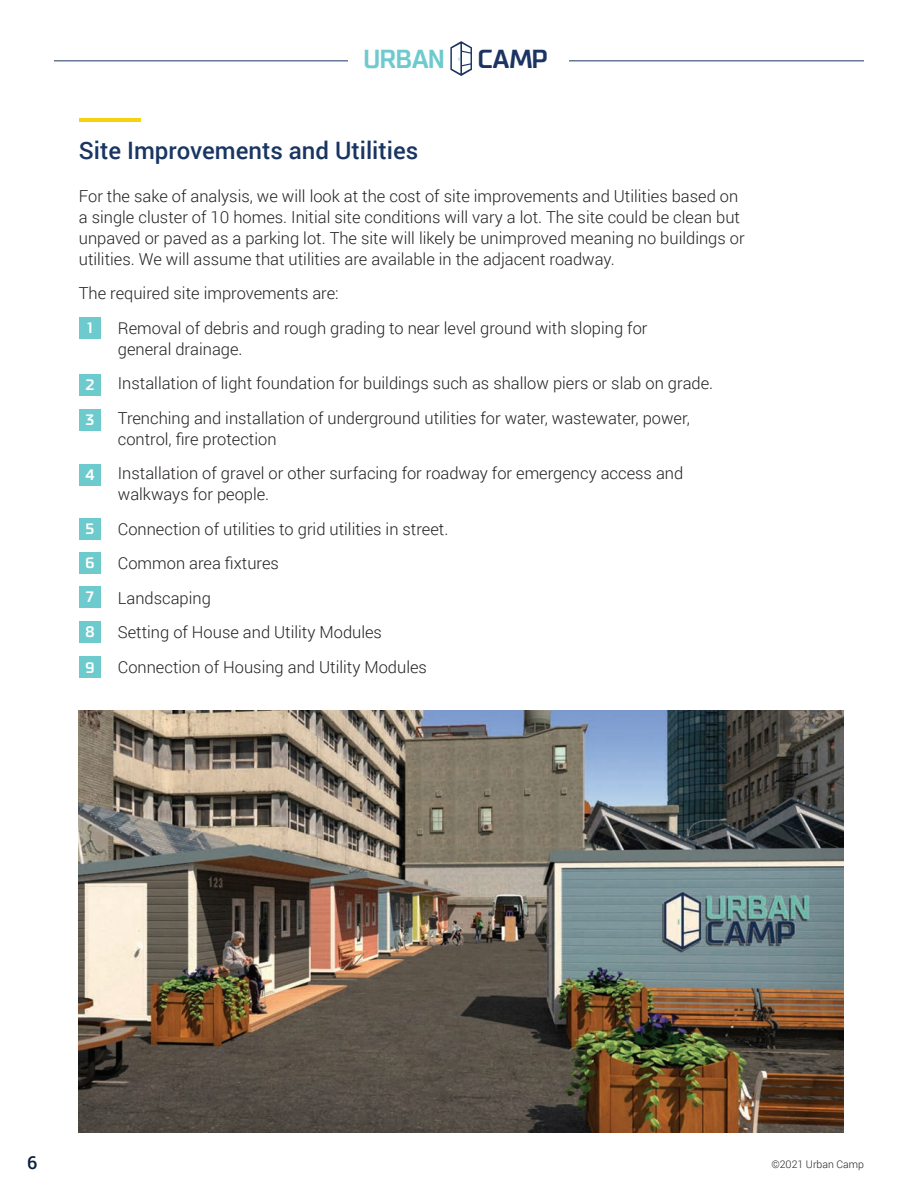
<style>
.page{position:relative;width:918px;height:1188px;background:#fff}
.page>*{position:absolute;margin:0;border:0;box-sizing:border-box;transform-origin:0 0}
.t1{font:700 26.1px "TT Supermolot";letter-spacing:-.02em;color:#6ecacd}
.t2{font:500 24px "Roboto";color:#193563}
.t3{font:500 18px "Roboto";color:#0a203d}
.t4{font:300 16.5px/21px "Roboto";color:#231f20}
.t5{font:700 15.15px "TT Supermolot";color:#fff}
.t6{font:300 10.5px "Roboto";color:#231f20}
.s1{color:#1b3463}
</style>
<div class="page">
<hr style="left:54px;top:61px;width:810px;height:1px;background:#193563">
<div style="left:349px;top:38px;width:220px;height:48px;background:#fff"></div>
<svg style="left:450px;top:41px;width:22px;height:35px"></svg>
<div style="left:79px;top:317px;width:22px;height:22px;background:#6dcacd"></div>
<div style="left:79px;top:374px;width:22px;height:21px;background:#6dcacd"></div>
<div style="left:79px;top:409px;width:22px;height:22px;background:#6dcacd"></div>
<div style="left:79px;top:464px;width:22px;height:21px;background:#6dcacd"></div>
<div style="left:79px;top:518px;width:22px;height:22px;background:#6dcacd"></div>
<div style="left:79px;top:552px;width:22px;height:22px;background:#6dcacd"></div>
<div style="left:79px;top:586px;width:22px;height:22px;background:#6dcacd"></div>
<div style="left:79px;top:621px;width:22px;height:22px;background:#6dcacd"></div>
<div style="left:79px;top:657px;width:22px;height:21px;background:#6dcacd"></div>
<img style="left:79px;top:711px;width:764px;height:422px">
<hr style="left:79px;top:118px;width:61px;height:4px;background:#f8d20c">
<h1 class="t1" style="left:363px;top:42px;width:186px">URBAN <span class="s1">CAMP</span></h1>
<h2 class="t2" style="left:79px;top:134px;width:341px">Site Improvements and Utilities</h2>
<p class="t4" style="left:79px;top:185px;width:667px">For the sake of analysis, we will look at the cost of site improvements and Utilities based on a single cluster of 10 homes. Initial site conditions will vary a lot. The site could be clean but unpaved or paved as a parking lot. The site will likely be unimproved meaning no buildings or utilities. We will assume that utilities are available in the adjacent roadway.</p>
<p class="t4" style="left:79px;top:283px;width:261px">The required site improvements are:</p>
<p class="t4" style="left:118px;top:317px;width:531px;text-indent:-39px">1. Removal of debris and rough grading to near level ground with sloping for general drainage.</p>
<p class="t4" style="left:79px;top:373px;width:636px">2. Installation of light foundation for buildings such as shallow piers or slab on grade.</p>
<p class="t4" style="left:118px;top:407px;width:574px;text-indent:-39px">3. Trenching and installation of underground utilities for water, wastewater, power, control, fire protection</p>
<p class="t4" style="left:118px;top:463px;width:567px;text-indent:-39px">4. Installation of gravel or other surfacing for roadway for emergency access and walkways for people.</p>
<p class="t4" style="left:79px;top:518px;width:371px">5. Connection of utilities to grid utilities in street.</p>
<p class="t4" style="left:79px;top:553px;width:202px">6. Common area fixtures</p>
<p class="t4" style="left:79px;top:587px;width:134px">7. Landscaping</p>
<p class="t4" style="left:79px;top:622px;width:305px">8. Setting of House and Utility Modules</p>
<p class="t4" style="left:79px;top:656px;width:350px">9. Connection of Housing and Utility Modules</p>
<p class="t5" style="left:87px;top:319px;width:7px">1</p>
<p class="t5" style="left:86px;top:375px;width:10px">2</p>
<p class="t5" style="left:86px;top:411px;width:10px">3</p>
<p class="t5" style="left:85px;top:465px;width:10px">4</p>
<p class="t5" style="left:86px;top:519px;width:10px">5</p>
<p class="t5" style="left:85px;top:553px;width:10px">6</p>
<p class="t5" style="left:86px;top:588px;width:9px">7</p>
<p class="t5" style="left:85px;top:622px;width:11px">8</p>
<p class="t5" style="left:85px;top:658px;width:10px">9</p>
<p class="t3" style="left:27px;top:1150px;width:12px">6</p>
<p class="t6" style="left:771px;top:1157px;width:94px">©2021 Urban Camp</p>
</div>
